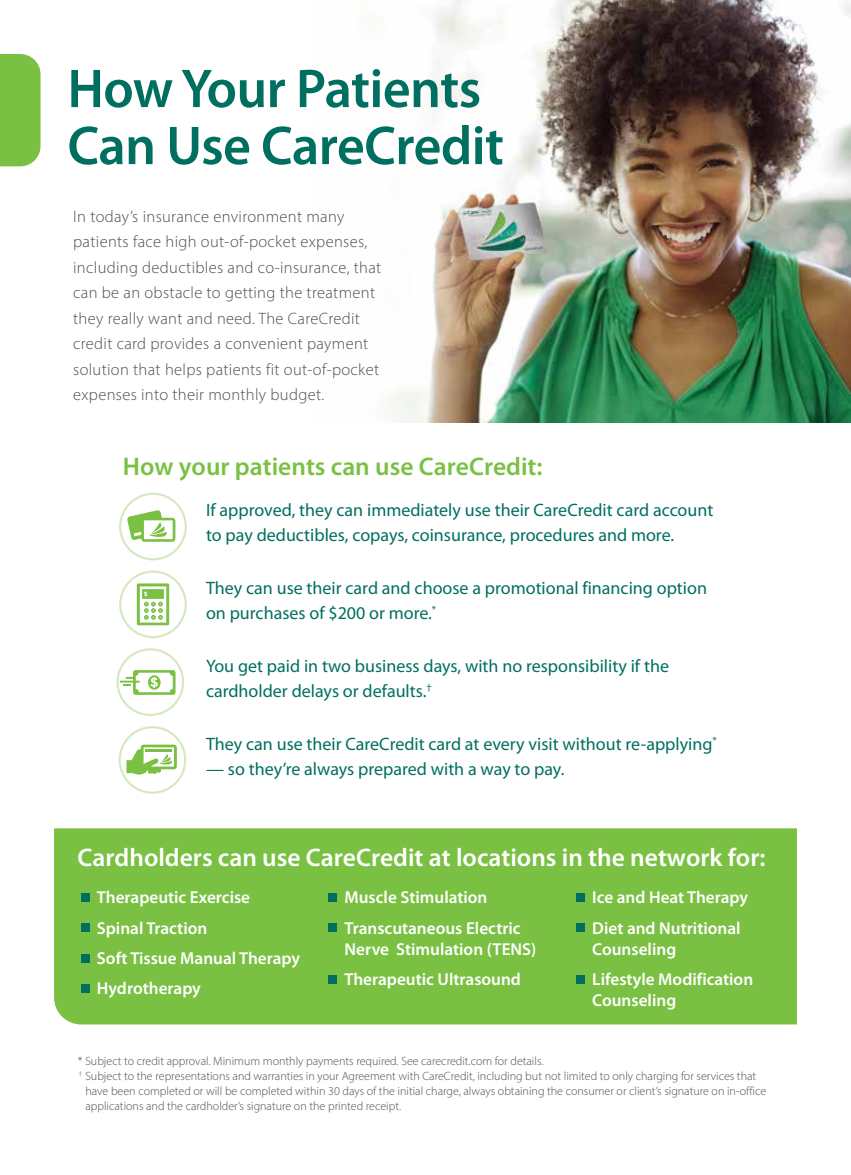
<style>
.page{position:relative;width:851px;height:1175px;background:#fff}
.page>*{position:absolute;margin:0;border:0;box-sizing:border-box;transform-origin:0 0}
.t1{font:600 55.05px/57px "Myriad Pro";letter-spacing:-.01em;color:#006f60}
.t2{font:600 25.5px "Myriad Pro";color:#fff}
.t3{font:600 25.5px "Myriad Pro";color:#7ac143}
.t4{font:18px/25.5px "Myriad Pro";color:#006f60}
.t5{font:600 17.25px/30.3px "Myriad Pro";color:#fff}
.t6{font:300 16.5px/25.5px "Myriad Pro";letter-spacing:.02em;color:#4d4d4f}
.t7{font:300 12px "Myriad Pro";color:#4d4d4f}
</style>
<div class="page">
<div style="left:0;top:54px;width:40px;height:112px;background:#7ac143"></div>
<img style="left:386px;top:0;width:464px;height:423px">
<div style="left:54px;top:828px;width:742px;height:196px;background:#7ac143"></div>
<div style="left:81px;top:893px;width:9px;height:8px;background:#006f60"></div>
<div style="left:81px;top:923px;width:9px;height:9px;background:#006f60"></div>
<div style="left:81px;top:954px;width:9px;height:8px;background:#006f60"></div>
<div style="left:81px;top:984px;width:9px;height:8px;background:#006f60"></div>
<div style="left:328px;top:893px;width:9px;height:8px;background:#006f60"></div>
<div style="left:328px;top:923px;width:9px;height:9px;background:#006f60"></div>
<div style="left:328px;top:975px;width:9px;height:8px;background:#006f60"></div>
<div style="left:576px;top:893px;width:9px;height:8px;background:#006f60"></div>
<div style="left:576px;top:923px;width:9px;height:9px;background:#006f60"></div>
<div style="left:576px;top:975px;width:9px;height:8px;background:#006f60"></div>
<div style="left:119px;top:726px;width:67px;height:67px;border:2px solid #d5e9c1;border-radius:50%"></div>
<svg style="left:126px;top:744px;width:51px;height:31px"></svg>
<svg style="left:120px;top:571px;width:66px;height:66px"></svg>
<div style="left:119px;top:570px;width:68px;height:68px;border:2px solid #d5e9c1;border-radius:50%"></div>
<svg style="left:137px;top:583px;width:32px;height:42px"></svg>
<div style="left:119px;top:493px;width:68px;height:67px;border:2px solid #d5e9c1;border-radius:50%"></div>
<svg style="left:127px;top:510px;width:48px;height:32px"></svg>
<div style="left:116px;top:648px;width:68px;height:68px;border:2px solid #d5e9c1;border-radius:50%"></div>
<svg style="left:120px;top:670px;width:55px;height:25px"></svg>
<h1 class="t1" style="left:68px;top:59px;width:438px">How Your Patients<br>Can Use CareCredit</h1>
<p class="t6" style="left:73px;top:203px;width:309px">In today’s insurance environment many patients face high out-of-pocket expenses, including deductibles and co-insurance, that can be an obstacle to getting the treatment they really want and need. The CareCredit credit card provides a convenient payment solution that helps patients fit out-of-pocket expenses into their monthly budget.</p>
<h2 class="t3" style="left:123px;top:450px;width:421px">How your patients can use CareCredit:</h2>
<h3 class="t4" style="left:206px;top:496px;width:509px">If approved, they can immediately use their CareCredit card account to pay deductibles, copays, coinsurance, procedures and more.</h3>
<h3 class="t4" style="left:206px;top:574px;width:502px">They can use their card and choose a promotional financing option on purchases of $200 or more.<sup>*</sup></h3>
<h3 class="t4" style="left:206px;top:652px;width:464px">You get paid in two business days, with no responsibility if the cardholder delays or defaults.<sup>†</sup></h3>
<h3 class="t4" style="left:206px;top:730px;width:512px">They can use their CareCredit card at every visit without re-applying<sup>*</sup></h3>
<h3 class="t4" style="left:206px;top:756px;width:360px">— so they’re always prepared with a way to pay.</h3>
<h2 class="t2" style="left:77px;top:841px;width:689px">Cardholders can use CareCredit at locations in the network for:</h2>
<h3 class="t5" style="left:97px;top:881px;width:205px">Therapeutic Exercise<br>Spinal Traction<br>Soft Tissue Manual Therapy<br>Hydrotherapy</h3>
<h3 class="t5" style="left:344px;top:881px;width:178px">Muscle Stimulation<br>Transcutaneous Electric</h3>
<h3 class="t5" style="left:344px;top:933px;width:193px">Nerve Stimulation (TENS)<br>Therapeutic Ultrasound</h3>
<h3 class="t5" style="left:592px;top:881px;width:157px">Ice and Heat Therapy<br>Diet and Nutritional</h3>
<h3 class="t5" style="left:592px;top:933px;width:162px">Counseling<br>Lifestyle Modification</h3>
<h3 class="t5" style="left:592px;top:984px;width:85px">Counseling</h3>
<p class="t7" style="left:78px;top:1054px;width:467px">* Subject to credit approval. Minimum monthly payments required. See carecredit.com for details.</p>
<p class="t7" style="left:79px;top:1069px;width:678px"><sup>†</sup> Subject to the representations and warranties in your Agreement with CareCredit, including but not limited to only charging for services that</p>
<p class="t7" style="left:85px;top:1084px;width:682px">have been completed or will be completed within 30 days of the initial charge, always obtaining the consumer or client’s signature on in-office</p>
<p class="t7" style="left:85px;top:1099px;width:317px">applications and the cardholder’s signature on the printed receipt.</p>
</div>
